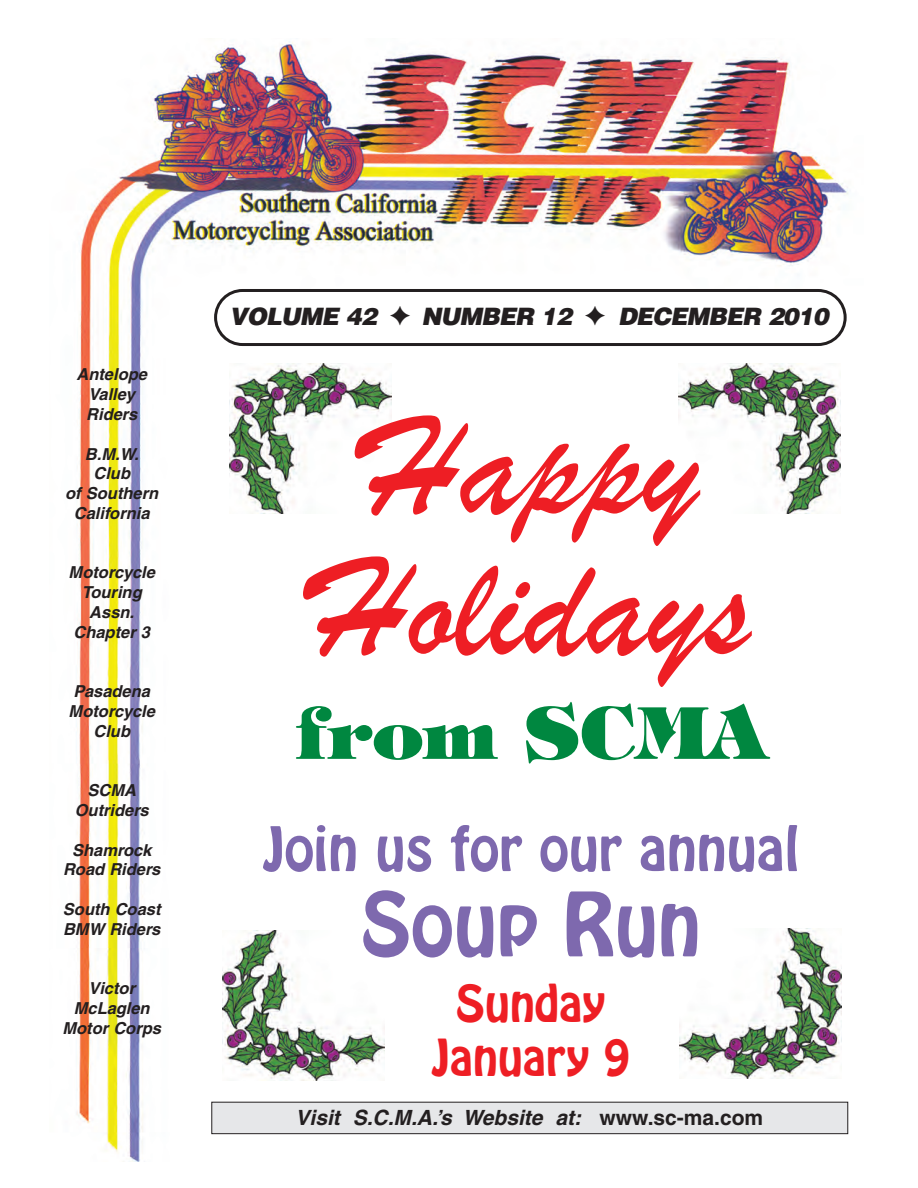
<style>
.page{position:relative;width:918px;height:1188px;background:#fff}
.page>*{position:absolute;margin:0;border:0;box-sizing:border-box;transform-origin:0 0}
.t1{font:150px/141px "Brush Script";color:#ee1e24;text-align:center}
.t2{font:78px "Hobo";color:#7e69ae}
.t3{font:800 72px "Tiffany";color:#008740}
.t4{font:54px "Hobo";color:#7e69ae}
.t5{font:45px/54px "Hobo";color:#ee1e24;text-align:center}
.t6{font:italic 900 24px "Helvetica";color:#231f20}
.t7{font:italic 700 21px "Helvetica";color:#231f20}
.t8{font:italic 700 16.5px/19.8px "Helvetica";color:#231f20;text-align:center}
.s1{font-style:normal}
</style>
<div class="page">
<img style="left:76px;top:41px;width:773px;height:1120px">
<svg style="left:214px;top:289px;width:633px;height:57px"></svg>
<div style="left:212px;top:1103px;width:635px;height:30px;background:#e6e7e9"></div>
<div style="left:211px;top:1102px;width:637px;height:32px;border:1px solid #231f20"></div>
<img style="left:678px;top:363px;width:162px;height:150px">
<img style="left:230px;top:364px;width:162px;height:150px">
<img style="left:223px;top:930px;width:162px;height:150px">
<img style="left:679px;top:928px;width:162px;height:151px">
<p class="t8" style="left:76px;top:366px;width:75px">Antelope<br>Valley<br>Riders</p>
<p class="t8" style="left:65px;top:446px;width:98px">B.M.W.<br>Club<br>of Southern<br>California</p>
<p class="t8" style="left:69px;top:564px;width:91px">Motorcycle<br>Touring<br>Assn.<br>Chapter 3</p>
<p class="t8" style="left:69px;top:683px;width:91px">Pasadena<br>Motorcycle<br>Club</p>
<p class="t8" style="left:75px;top:782px;width:79px">SCMA<br>Outriders</p>
<p class="t8" style="left:63px;top:842px;width:102px">Shamrock<br>Road Riders</p>
<p class="t8" style="left:63px;top:901px;width:102px;text-align:left">South Coast<br>BMW Riders</p>
<p class="t8" style="left:63px;top:980px;width:103px">Victor<br>McLaglen<br>Motor Corps</p>
<h3 class="t6" style="left:229px;top:308px;width:605px">VOLUME 42 ✦ NUMBER 12 ✦ DECEMBER 2010</h3>
<h1 class="t1" style="left:311px;top:391px;width:441px">Happy<br>Holidays</h1>
<h3 class="t3" style="left:295px;top:705px;width:472px">from SCMA</h3>
<h3 class="t4" style="left:263px;top:821px;width:537px">Join us for our annual</h3>
<h2 class="t2" style="left:361px;top:884px;width:342px">Soup Run</h2>
<h3 class="t5" style="left:432px;top:979px;width:200px">Sunday<br>January 9</h3>
<p class="t7" style="left:296px;top:1110px;width:469px">Visit S.C.M.A.’s Website at: <span class="s1">www. s c - m a . c o m</span></p>
</div>
